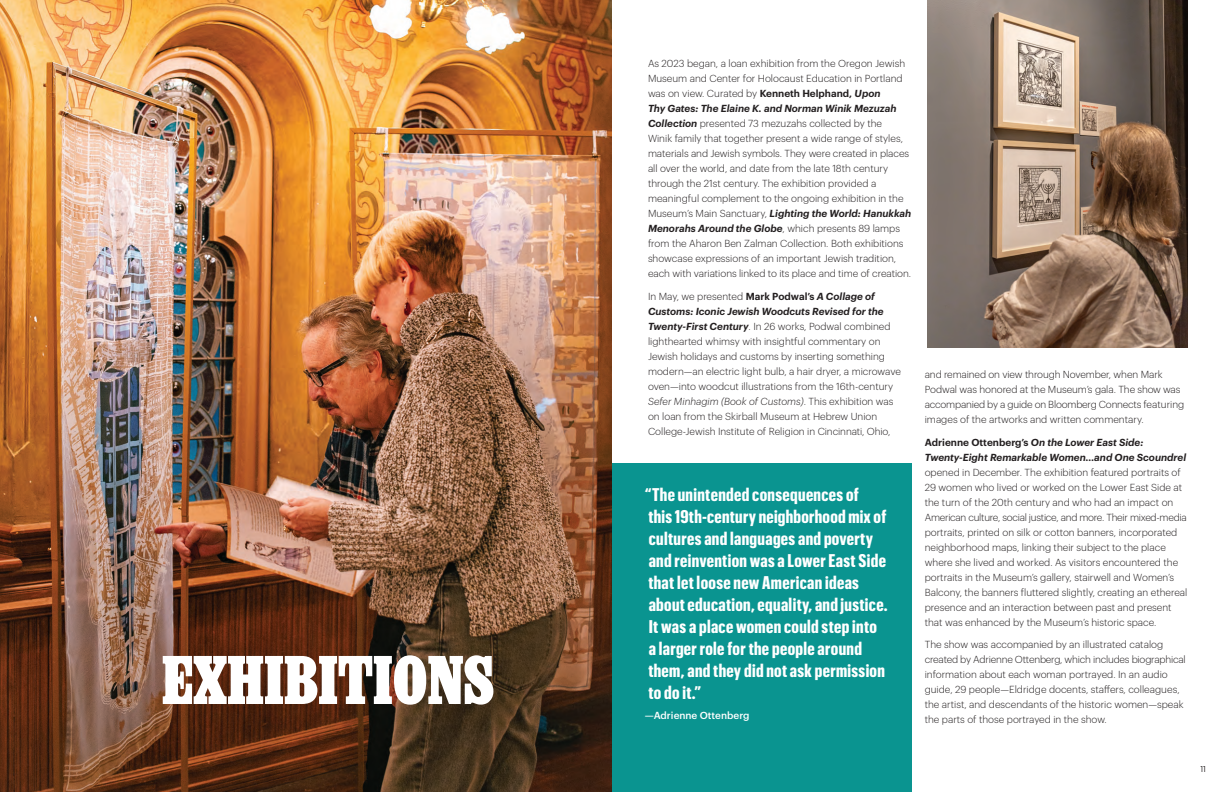
<style>
.page{position:relative;width:1224px;height:792px;background:#fff}
.page>*{position:absolute;margin:0;border:0;box-sizing:border-box;transform-origin:0 0}
.t1{font:700 62px "Job Clarendon";letter-spacing:.005em;color:#fff}
.t2{font:700 18px/22px "Graphik X Cond";letter-spacing:.02em;color:#fff}
.t3{font:300 10px/15px "Graphik";color:#231f20}
.t4{font:italic 600 10px/15px "Graphik";color:#231f20}
.t5{font:500 10px "Graphik";color:#fff}
.t6{font:8.5px "Gotham Narrow";color:#231f20}
.s1{font-weight:600}
.s2{font-weight:600;font-style:italic}
.s3{font-style:italic}
.s4{font-style:normal}
</style>
<div class="page">
<img style="left:0;top:0;width:612px;height:792px">
<div style="left:612px;top:464px;width:300px;height:328px;background:#0a9490"></div>
<img style="left:927px;top:0;width:261px;height:347px">
<h1 class="t1" style="left:162px;top:629px;width:334px">EXHIBITIONS</h1>
<p class="t3" style="left:648px;top:55px;width:265px">As 2023 began, a loan exhibition from the Oregon Jewish Museum and Center for Holocaust Education in Portland was on view. Curated by <span class="s1">Kenneth Helphand,</span> <span class="s2">Upon<br>Thy Gates: The Elaine K. and Norman Winik Mezuzah Collection</span> presented 73 mezuzahs collected by the<br>Winik family that together present a wide range of styles, materials and Jewish symbols. They were created in places all over the world, and date from the late 18th century through the 21st century. The exhibition provided a meaningful complement to the ongoing exhibition in the Museum’s Main Sanctuary, <span class="s2">Lighting the World: Hanukkah Menorahs Around the Globe</span>, which presents 89 lamps from the Aharon Ben Zalman Collection. Both exhibitions showcase expressions of an important Jewish tradition, each with variations linked to its place and time of creation.</p>
<p class="t3" style="left:648px;top:288px;width:254px">In May, we presented <span class="s1">Mark Podwal’s</span> <span class="s2">A Collage of Customs: Iconic Jewish Woodcuts Revised for the Twenty-First Century</span>. In 26 works, Podwal combined lighthearted whimsy with insightful commentary on Jewish holidays and customs by inserting something modern—an electric light bulb, a hair dryer, a microwave oven—into woodcut illustrations from the 16th-century <span class="s3">Sefer Minhagim (Book of Customs)</span>. This exhibition was on loan from the Skirball Museum at Hebrew Union College-Jewish Institute of Religion in Cincinnati, Ohio,</p>
<p class="t2" style="left:645px;top:482px;width:245px">“The unintended consequences of<br>this 19th-century neighborhood mix of cultures and languages and poverty and reinvention was a Lower East Side that let loose new American ideas about education, equality, and justice.<br>It was a place women could step into<br>a larger role for the people around them, and they did not ask permission to do it.”</p>
<p class="t5" style="left:645px;top:708px;width:106px">—Adrienne Ottenberg</p>
<p class="t3" style="left:925px;top:366px;width:261px">and remained on view through November, when Mark Podwal was honored at the Museum’s gala. The show was accompanied by a guide on Bloomberg Connects featuring images of the artworks and written commentary.</p>
<p class="t4" style="left:925px;top:434px;width:263px"><span class="s4">Adrienne Ottenberg’s</span> On the Lower East Side:<br>Twenty-Eight Remarkable Women…and One Scoundrel</p>
<p class="t3" style="left:925px;top:464px;width:264px">opened in December. The exhibition featured portraits of 29 women who lived or worked on the Lower East Side at the turn of the 20th century and who had an impact on American culture, social justice, and more. Their mixed-media portraits, printed on silk or cotton banners, incorporated neighborhood maps, linking their subject to the place where she lived and worked. As visitors encountered the portraits in the Museum’s gallery, stairwell and Women’s Balcony, the banners fluttered slightly, creating an ethereal presence and an interaction between past and present that was enhanced by the Museum’s historic space.</p>
<p class="t3" style="left:925px;top:636px;width:263px">The show was accompanied by an illustrated catalog created by Adrienne Ottenberg, which includes biographical information about each woman portrayed. In an audio guide, 29 people—Eldridge docents, staffers, colleagues, the artist, and descendants of the historic women—speak the parts of those portrayed in the show.</p>
<p class="t6" style="left:1201px;top:764px;width:7px">11</p>
</div>
